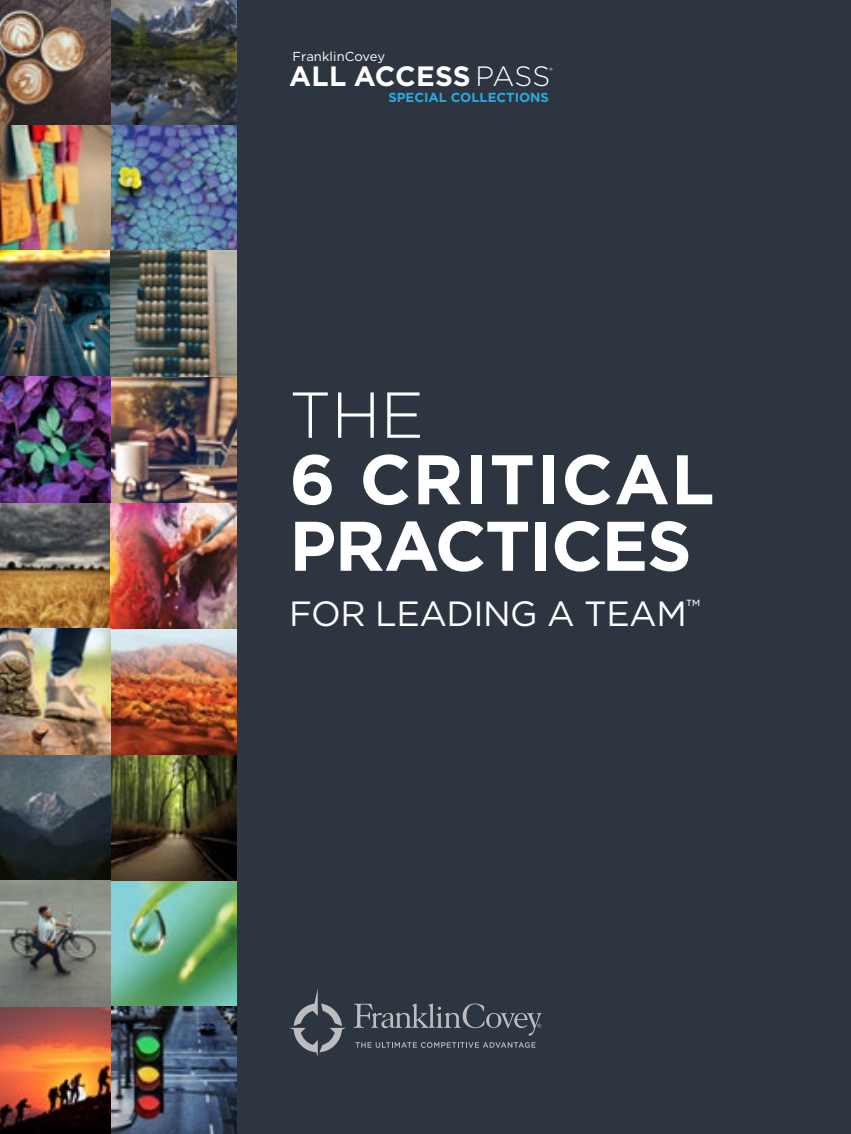
<style>
.page{position:relative;width:851px;height:1134px;background:#fff}
.page>*{position:absolute;margin:0;border:0;box-sizing:border-box;transform-origin:0 0}
.t1{font:700 70px/66.5px "Gotham";letter-spacing:-.02em;color:#fff}
.t2{font:300 64.75px "Gotham";color:#fff}
.t3{font:35px "Gotham";letter-spacing:-.015em;color:#fff}
.t4{font:700 28px "Gotham";letter-spacing:.01em;color:#fff}
.t5{font:700 13.12px "Gotham";color:#28aae2}
.t6{font:12.95px "Gotham";letter-spacing:.01em;color:#fff}
.t7{font:300 8.92px "Gotham";color:#fff}
.s1{font-weight:300}
</style>
<div class="page">
<div style="left:0;top:0;width:850px;height:1134px;background:#2d3640"></div>
<img style="left:0;top:0;width:236px;height:1134px">
<svg style="left:355px;top:1042px;width:180px;height:6px"></svg>
<svg style="left:353px;top:1003px;width:188px;height:33px"></svg>
<svg style="left:290px;top:989px;width:56px;height:68px"></svg>
<p class="t6" style="left:292px;top:49px;width:94px">FranklinCovey</p>
<h3 class="t4" style="left:289px;top:58px;width:262px">ALL ACCESS <span class="s1">PASS</span></h3>
<p class="t7" style="left:549px;top:65px;width:5px">®</p>
<p class="t5" style="left:388px;top:89px;width:162px">SPECIAL COLLECTIONS</p>
<h2 class="t2" style="left:289px;top:374px;width:136px">THE</h2>
<h1 class="t1" style="left:289px;top:446px;width:426px">6 CRITICAL<br>PRACTICES</h1>
<h3 class="t3" style="left:289px;top:591px;width:412px">FOR LEADING A TEAM<sup>™</sup></h3>
</div>
